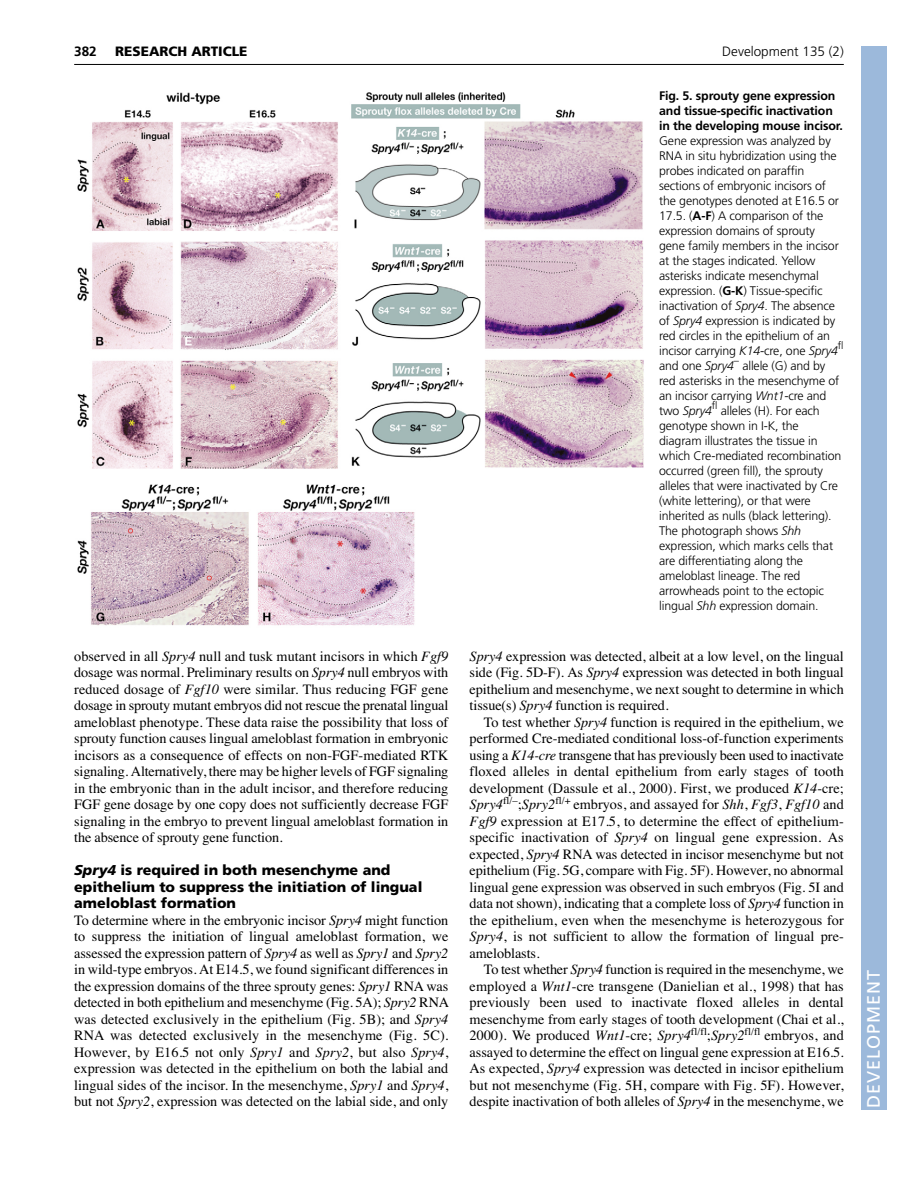
<style>
.page{position:relative;width:918px;height:1188px;background:#fff}
.page>*{position:absolute;margin:0;border:0;box-sizing:border-box;transform-origin:0 0}
.t1{font:18px "Frutiger LT Std";letter-spacing:.055em;color:#fff}
.t2{font:14.25px/16.5px "Times";letter-spacing:-.005em;color:#000;text-align:justify}
.t3{font:900 14.25px/16.5px "Frutiger LT Std";color:#000}
.t4{font:300 13.5px "Frutiger LT Std";color:#000}
.t5{font:900 13.5px "Frutiger LT Std";color:#000}
.t6{font:700 13.5px "Frutiger LT Std";color:#000}
.t7{font:300 12.3px/15px "Frutiger LT Std";letter-spacing:-.01em;color:#000}
.t8{font:700 12.3px/15px "Frutiger LT Std";letter-spacing:-.01em;color:#000}
.t9{font:300 10.5px "Frutiger LT Std";color:#000}
.s1{font-weight:700}
.s2{font-style:italic}
</style>
<div class="page">
<hr style="left:74px;top:64px;width:770px;height:1px;background:#000">
<img style="left:77px;top:92px;width:567px;height:534px">
<div style="left:861px;top:46px;width:25px;height:1064px;background:#9cb9db"></div>
<p class="t6" style="left:74px;top:46px;width:24px">382</p>
<p class="t5" style="left:115px;top:46px;width:134px">RESEARCH ARTICLE</p>
<p class="t4" style="left:722px;top:46px;width:123px">Development 135 (2)</p>
<p class="t8" style="left:659px;top:89px;width:185px">Fig. 5. sprouty gene expression and tissue-specific inactivation in the developing mouse incisor.</p>
<p class="t7" style="left:659px;top:134px;width:181px">Gene expression was analyzed by RNA in situ hybridization using the probes indicated on paraffin sections of embryonic incisors of the genotypes denoted at E16.5 or 17.5. (<span class="s1">A-F</span>) A comparison of the expression domains of sprouty gene family members in the incisor at the stages indicated. Yellow asterisks indicate mesenchymal expression. (<span class="s1">G-K</span>) Tissue-specific inactivation of <span class="s2">Spry4</span>. The absence of <span class="s2">Spry4</span> expression is indicated by red circles in the epithelium of an incisor carrying <span class="s2">K14-</span>cre, one <span class="s2">Spry4</span></p>
<p class="t9" style="left:838px;top:341px;width:7px">fl</p>
<p class="t7" style="left:659px;top:359px;width:182px;text-indent:83px">allele (G) and by red asterisks in the mesenchyme of an incisor carrying <span class="s2">Wnt1-</span>cre and two <span class="s2">Spry4</span></p>
<p class="t7" style="left:659px;top:359px;width:76px">and one <span class="s2">Spry4</span></p>
<p class="t9" style="left:734px;top:356px;width:7px">–</p>
<p class="t9" style="left:712px;top:401px;width:7px">fl</p>
<p class="t7" style="left:659px;top:404px;width:184px;text-indent:61px">alleles (H). For each genotype shown in I-K, the diagram illustrates the tissue in which Cre-mediated recombination occurred (green fill), the sprouty alleles that were inactivated by Cre (white lettering), or that were inherited as nulls (black lettering).<br>The photograph shows <span class="s2">Shh </span>expression, which marks cells that are differentiating along the ameloblast lineage. The red arrowheads point to the ectopic lingual <span class="s2">Shh</span> expression domain.</p>
<p class="t2" style="left:74px;top:649px;width:376px">observed in all <span class="s2">Spry4</span> null and tusk mutant incisors in which <span class="s2">Fgf9 </span>dosage was normal. Preliminary results on <span class="s2">Spry4</span> null embryos with reduced dosage of <span class="s2">Fgf10</span> were similar. Thus reducing FGF gene dosage in sprouty mutant embryos did not rescue the prenatal lingual ameloblast phenotype. These data raise the possibility that loss of sprouty function causes lingual ameloblast formation in embryonic incisors as a consequence of effects on non-FGF-mediated RTK signaling. Alternatively, there may be higher levels of FGF signaling in the embryonic than in the adult incisor, and therefore reducing FGF gene dosage by one copy does not sufficiently decrease FGF signaling in the embryo to prevent lingual ameloblast formation in the absence of sprouty gene function.</p>
<p class="t3" style="left:74px;top:863px;width:350px"><span class="s2">Spry4</span> is required in both mesenchyme and epithelium to suppress the initiation of lingual ameloblast formation</p>
<p class="t2" style="left:74px;top:913px;width:376px">To determine where in the embryonic incisor <span class="s2">Spry4</span> might function to suppress the initiation of lingual ameloblast formation, we assessed the expression pattern of <span class="s2">Spry4</span> as well as <span class="s2">Spry1</span> and <span class="s2">Spry2 </span>in wild-type embryos. At E14.5, we found significant differences in the expression domains of the three sprouty genes: <span class="s2">Spry1</span> RNA was detected in both epithelium and mesenchyme (Fig. 5A); <span class="s2">Spry2</span> RNA was detected exclusively in the epithelium (Fig. 5B); and <span class="s2">Spry4<br></span>RNA was detected exclusively in the mesenchyme (Fig. 5C).<br>However, by E16.5 not only <span class="s2">Spry1</span> and <span class="s2">Spry2</span>, but also <span class="s2">Spry4</span>, expression was detected in the epithelium on both the labial and lingual sides of the incisor. In the mesenchyme, <span class="s2">Spry1</span> and <span class="s2">Spry4</span>, but not <span class="s2">Spry2</span>, expression was detected on the labial side, and only</p>
<p class="t2" style="left:470px;top:649px;width:376px"><span class="s2">Spry4</span> expression was detected, albeit at a low level, on the lingual side (Fig. 5D-F). As <span class="s2">Spry4</span> expression was detected in both lingual epithelium and mesenchyme, we next sought to determine in which tissue(s) <span class="s2">Spry4</span> function is required.</p>
<p class="t2" style="left:470px;top:715px;width:376px;text-indent:14px">To test whether <span class="s2">Spry4</span> function is required in the epithelium, we performed Cre-mediated conditional loss-of-function experiments using a <span class="s2">K14-cre</span> transgene that has previously been used to inactivate floxed alleles in dental epithelium from early stages of tooth development (Dassule et al., 2000). First, we produced <span class="s2">K14</span>-cre; <span class="s2">Spry4</span><sup>fl/–</sup>;<span class="s2">Spry2</span><sup>fl/+</sup> embryos, and assayed for <span class="s2">Shh</span>, <span class="s2">Fgf3</span>, <span class="s2">Fgf10</span> and <span class="s2">Fgf9</span> expression at E17.5, to determine the effect of epithelium&shy;specific inactivation of <span class="s2">Spry4</span> on lingual gene expression. As expected, <span class="s2">Spry4</span> RNA was detected in incisor mesenchyme but not epithelium (Fig. 5G, compare with Fig. 5F). However, no abnormal lingual gene expression was observed in such embryos (Fig. 5I and data not shown), indicating that a complete loss of <span class="s2">Spry4</span> function in the epithelium, even when the mesenchyme is heterozygous for <span class="s2">Spry4</span>, is not sufficient to allow the formation of lingual pre&shy;ameloblasts.</p>
<p class="t2" style="left:470px;top:963px;width:376px;text-indent:14px">To test whether <span class="s2">Spry4</span> function is required in the mesenchyme, we employed a <span class="s2">Wnt1</span>-cre transgene (Danielian et al., 1998) that has previously been used to inactivate floxed alleles in dental mesenchyme from early stages of tooth development (Chai et al., 2000). We produced <span class="s2">Wnt1</span>-cre; <span class="s2">Spry4</span><sup>fl/fl</sup>;<span class="s2">Spry2</span><sup>fl/fl</sup> embryos, and assayed to determine the effect on lingual gene expression at E16.5.<br>As expected, <span class="s2">Spry4</span> expression was detected in incisor epithelium but not mesenchyme (Fig. 5H, compare with Fig. 5F). However, despite inactivation of both alleles of <span class="s2">Spry4</span> in the mesenchyme, we</p>
<p class="t1" style="left:863px;top:1108px;width:140px;rotate:-90deg">DEVELOPMENT</p>
</div>
